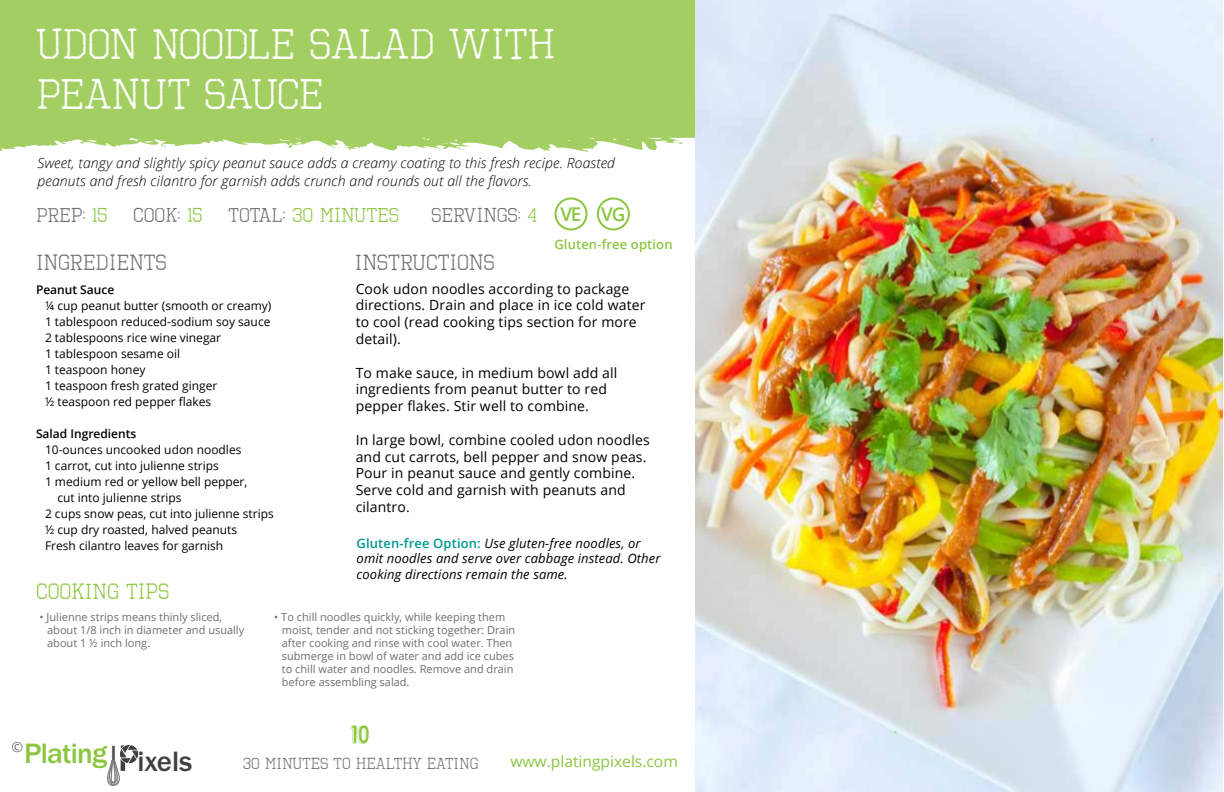
<style>
.page{position:relative;width:1224px;height:792px;background:#fff}
.page>*{position:absolute;margin:0;border:0;box-sizing:border-box;transform-origin:0 0}
.t1{font:43px/50px "Octin Vintage Free";letter-spacing:-.01em;color:#fff}
.t2{font:500 29px "Franklin Gothic";letter-spacing:-.025em;color:#8cc63f}
.t3{font:26px "Vintagefair";color:#8cc63f}
.t4{font:22px "Octin Vintage Free";color:#6d6e70}
.t5{font:22px "Octin Vintage Free";color:#8cc63f}
.t6{font:20px "Octin Vintage Free";color:#6d6e70}
.t7{font:20px "Octin Vintage Free";color:#8cc63f}
.t8{font:600 18.9px "Open Sans";color:#8cc63f}
.t9{font:16px "Octin Vintage Free";color:#6d6e70}
.t10{font:15.6px "Open Sans";color:#8cc63f}
.t11{font:14px/16.8px "Open Sans";letter-spacing:.01em;color:#000}
.t12{font:italic 300 14px/18px "Open Sans";letter-spacing:.01em;color:#000}
.t13{font:14px "Open Sans";color:#6d6e70}
.t14{font:italic 13px/15.6px "Open Sans";letter-spacing:.01em;color:#000}
.t15{font:600 13px "Open Sans";letter-spacing:.01em;color:#8cc63f}
.t16{font:12px/16px "Open Sans";color:#000}
.t17{font:600 12px "Open Sans";color:#000}
.t18{font:11px/13px "Open Sans";color:#6d6e70}
.s1{color:#8cc63f}
.s2{color:#6d6e70}
.s3{font-weight:600;font-style:normal;color:#009992}
.s4{color:#404042}
</style>
<div class="page">
<div style="left:0;top:0;width:696px;height:154px;background:#a3cf62"></div>
<div style="left:120px;top:745px;width:19px;height:19px;border:1px solid #fff;border-radius:50%"></div>
<svg style="left:107px;top:745px;width:31px;height:41px"></svg>
<img style="left:696px;top:0;width:527px;height:792px">
<div style="left:555px;top:197px;width:33px;height:33px;border:2px solid #8cc63f;border-radius:50%"></div>
<div style="left:597px;top:197px;width:33px;height:33px;border:2px solid #8cc63f;border-radius:50%"></div>
<h1 class="t1" style="left:36px;top:20px;width:522px">UDON NOODLE SALAD WITH<br>PEANUT SAUCE</h1>
<p class="t12" style="left:38px;top:155px;width:579px">Sweet, tangy and slightly spicy peanut sauce adds a creamy coating to this fresh recipe. Roasted peanuts and fresh cilantro for garnish adds crunch and rounds out all the flavors.</p>
<h3 class="t6" style="left:36px;top:208px;width:73px">PREP: <span class="s1">15</span></h3>
<h3 class="t6" style="left:133px;top:208px;width:71px">COOK: <span class="s1">15</span></h3>
<h3 class="t7" style="left:228px;top:208px;width:172px"><span class="s2">TOTAL:</span> 30 MINUTES</h3>
<h3 class="t6" style="left:431px;top:208px;width:108px">SERVINGS: <span class="s1">4</span></h3>
<h3 class="t4" style="left:355px;top:255px;width:142px">INSTRUCTIONS</h3>
<h3 class="t4" style="left:36px;top:255px;width:132px">INGREDIENTS</h3>
<h3 class="t8" style="left:561px;top:207px;width:66px">VE VG</h3>
<p class="t15" style="left:554px;top:239px;width:120px">Gluten-free option</p>
<p class="t17" style="left:36px;top:285px;width:80px">Peanut Sauce</p>
<p class="t16" style="left:45px;top:299px;width:228px">¼ cup peanut butter (smooth or creamy)<br>1 tablespoon reduced-sodium soy sauce<br>2 tablespoons rice wine vinegar<br>1 tablespoon sesame oil<br>1 teaspoon honey<br>1 teaspoon fresh grated ginger<br>½ teaspoon red pepper flakes</p>
<p class="t17" style="left:36px;top:429px;width:102px">Salad Ingredients</p>
<p class="t16" style="left:45px;top:443px;width:198px">10-ounces uncooked udon noodles</p>
<p class="t16" style="left:45px;top:459px;width:175px">1 carrot, cut into julienne strips</p>
<p class="t16" style="left:45px;top:475px;width:204px">1 medium red or yellow bell pepper,</p>
<p class="t16" style="left:57px;top:491px;width:126px">cut into julienne strips</p>
<p class="t16" style="left:45px;top:507px;width:230px">2 cups snow peas, cut into julienne strips</p>
<p class="t16" style="left:45px;top:523px;width:194px">½ cup dry roasted, halved peanuts</p>
<p class="t16" style="left:45px;top:539px;width:180px">Fresh cilantro leaves for garnish</p>
<h3 class="t5" style="left:36px;top:583px;width:135px">COOKING TIPS</h3>
<p class="t11" style="left:356px;top:282px;width:291px">Cook udon noodles according to package directions. Drain and place in ice cold water to cool (read cooking tips section for more detail).</p>
<p class="t11" style="left:356px;top:366px;width:263px">To make sauce, in medium bowl add all ingredients from peanut butter to red pepper flakes. Stir well to combine.</p>
<p class="t11" style="left:356px;top:433px;width:296px">In large bowl, combine cooled udon noodles and cut carrots, bell pepper and snow peas.<br>Pour in peanut sauce and gently combine.<br>Serve cold and garnish with peanuts and cilantro.</p>
<p class="t14" style="left:357px;top:535px;width:305px"><span class="s3">Gluten-free Option:</span> Use gluten-free noodles, or omit noodles and serve over cabbage instead. Other cooking directions remain the same.</p>
<p class="t18" style="left:47px;top:611px;width:199px;text-indent:-8px">• Julienne strips means thinly sliced, about 1/8 inch in diameter and usually about 1 ½ inch long.</p>
<p class="t18" style="left:282px;top:611px;width:235px;text-indent:-8px">• To chill noodles quickly, while keeping them moist, tender and not sticking together: Drain after cooking and rinse with cool water. Then submerge in bowl of water and add ice cubes to chill water and noodles. Remove and drain before assembling salad.</p>
<p class="t13" style="left:12px;top:741px;width:13px">©</p>
<h2 class="t2" style="left:24px;top:743px;width:170px">Plating <span class="s4">ixels</span></h2>
<h3 class="t3" style="left:351px;top:725px;width:20px">10</h3>
<h3 class="t9" style="left:243px;top:757px;width:237px">30 MINUTES TO HEALTHY EATING</h3>
<p class="t10" style="left:510px;top:755px;width:169px">www.platingpixels.com</p>
</div>
